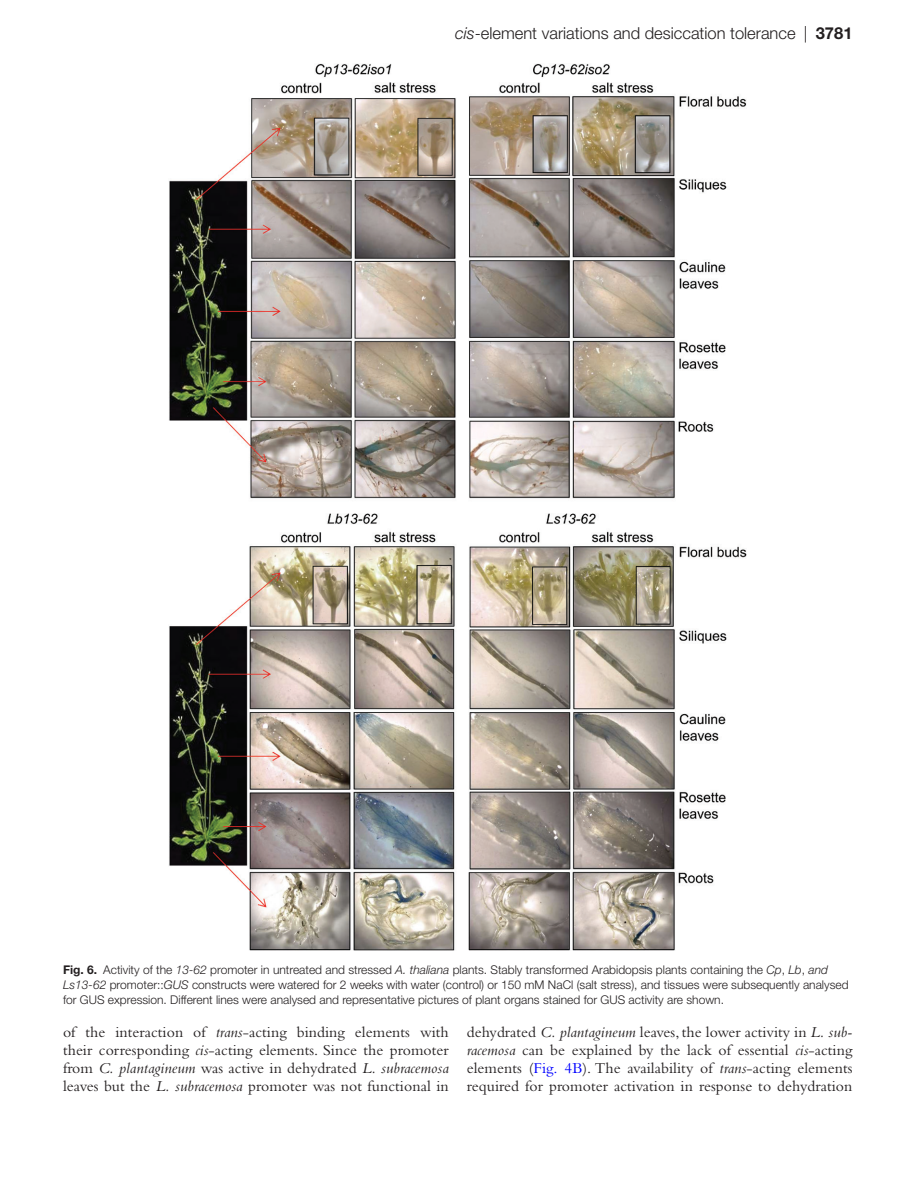
<style>
.page{position:relative;width:919px;height:1187px;background:#fff}
.page>*{position:absolute;margin:0;border:0;box-sizing:border-box;transform-origin:0 0}
.t1{font:300 16.5px "Helvetica Neue LT Std";color:#231f20}
.t2{font:15.75px/18px "Bembo Std";letter-spacing:.005em;color:#231f20;text-align:justify}
.t3{font:300 12px/15px "Helvetica Neue LT Std";color:#231f20}
.s1{font-style:italic}
.s2{font-weight:700}
.s3{color:#00f}
</style>
<div class="page">
<img style="left:169px;top:63px;width:577px;height:887px">
<p class="t1" style="left:455px;top:23px;width:399px"><span class="s1">cis</span>-element variations and desiccation tolerance | <span class="s2">3781</span></p>
<p class="t3" style="left:63px;top:962px;width:787px"><span class="s2">Fig. 6.</span> Activity of the <span class="s1">13-62</span> promoter in untreated and stressed <span class="s1">A. thaliana</span> plants. Stably transformed Arabidopsis plants containing the <span class="s1">Cp</span>, <span class="s1">Lb</span>, <span class="s1">and<br>Ls13-62</span> promoter::<span class="s1">GUS</span> constructs were watered for 2 weeks with water (control) or 150 mM NaCl (salt stress), and tissues were subsequently analysed for GUS expression. Different lines were analysed and representative pictures of plant organs stained for GUS activity are shown.</p>
<p class="t2" style="left:63px;top:1022px;width:387px">of the interaction of <span class="s1">trans</span>-acting binding elements with their corresponding <span class="s1">cis</span>-acting elements. Since the promoter from <span class="s1">C. plantagineum</span> was active in dehydrated <span class="s1">L. subracemosa </span>leaves but the <span class="s1">L. subracemosa</span> promoter was not functional in</p>
<p class="t2" style="left:466px;top:1022px;width:387px">dehydrated <span class="s1">C. plantagineum</span> leaves, the lower activity in <span class="s1">L. sub&shy;racemosa</span> can be explained by the lack of essential <span class="s1">cis</span>-acting elements (<span class="s3">Fig. 4B</span>). The availability of <span class="s1">trans</span>-acting elements required for promoter activation in response to dehydration</p>
</div>
